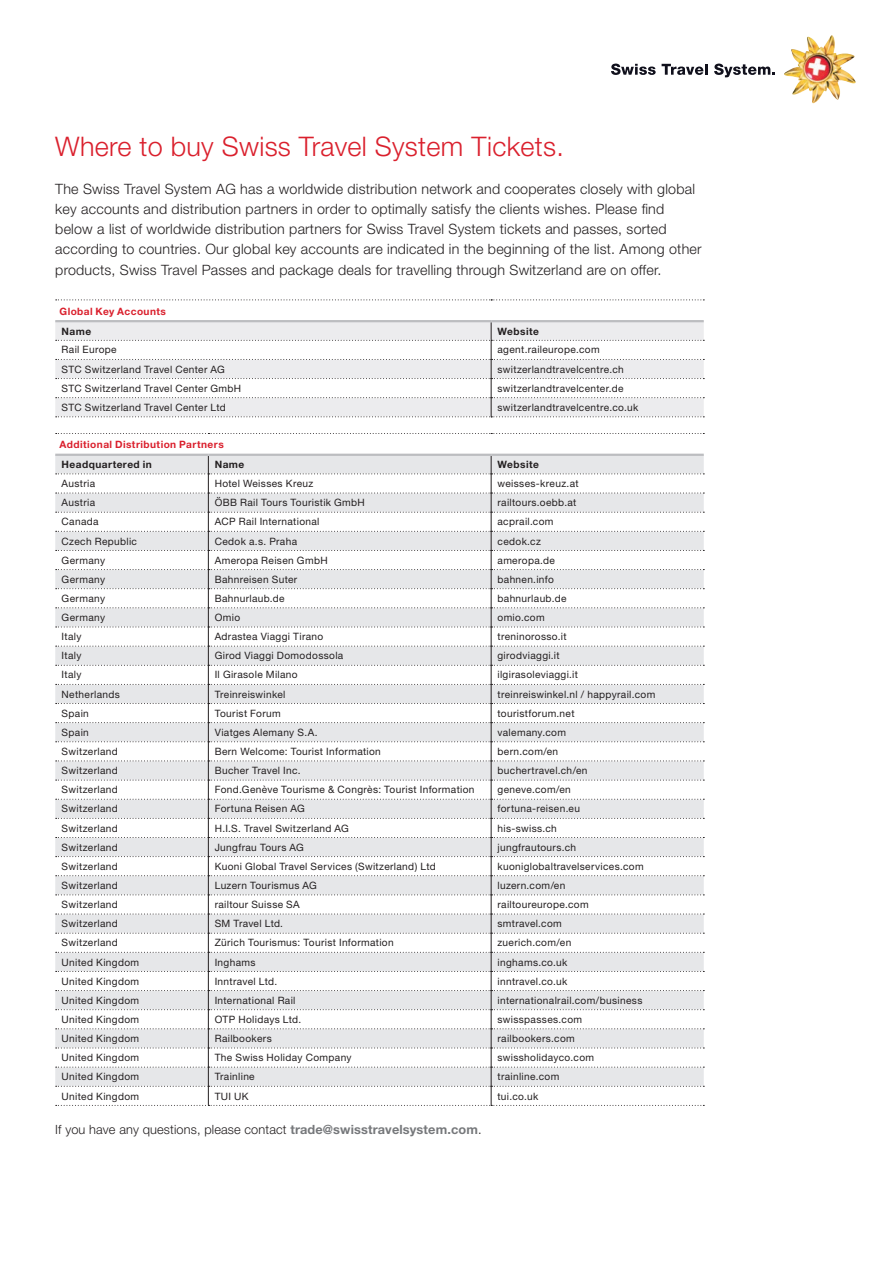
<style>
.page{position:relative;width:893px;height:1263px;background:#fff}
.page>*{position:absolute;margin:0;border:0;box-sizing:border-box;transform-origin:0 0}
.t1{font:300 27px "Helvetica Neue LT Pro";letter-spacing:.01em;color:#da202d}
.t2{font:300 14.25px/20.2px "Helvetica Neue LT Pro";letter-spacing:.015em;color:#231f20}
.t3{font:300 12.75px "Helvetica Neue LT Pro";letter-spacing:.01em;color:#231f20}
.t4{font:10.2px "Helvetica Neue LT Pro";letter-spacing:.035em;color:#231f20}
.t5{font:700 10.2px "Helvetica Neue LT Pro";letter-spacing:.045em;color:#da202d}
.t6{font:700 10.2px "Helvetica Neue LT Pro";letter-spacing:.045em;color:#231f20}
.s1{font-weight:700;color:#76787b}
</style>
<div class="page">
<svg style="left:55px;top:300px;width:649px;height:1px"></svg>
<svg style="left:56px;top:299px;width:648px;height:1px"></svg>
<svg style="left:56px;top:322px;width:648px;height:95px"></svg>
<hr style="left:55px;top:320px;width:436px;height:2px;background:#bcbdc0">
<hr style="left:491px;top:320px;width:213px;height:2px;background:#bcbdc0">
<svg style="left:56px;top:433px;width:648px;height:1px"></svg>
<svg style="left:56px;top:456px;width:648px;height:650px"></svg>
<hr style="left:55px;top:454px;width:153px;height:2px;background:#bcbdc0">
<hr style="left:208px;top:454px;width:283px;height:2px;background:#bcbdc0">
<hr style="left:491px;top:454px;width:213px;height:2px;background:#bcbdc0">
<img style="left:784px;top:35px;width:72px;height:68px">
<svg style="left:611px;top:64px;width:45px;height:11px"></svg>
<svg style="left:662px;top:64px;width:46px;height:11px"></svg>
<svg style="left:714px;top:64px;width:61px;height:13px"></svg>
<h1 class="t1" style="left:55px;top:130px;width:510px">Where to buy Swiss Travel System Tickets.</h1>
<p class="t2" style="left:55px;top:178px;width:648px">The Swiss Travel System AG has a worldwide distribution network and cooperates closely with global key accounts and distribution partners in order to optimally satisfy the clients wishes. Please find below a list of worldwide distribution partners for Swiss Travel System tickets and passes, sorted according to countries. Our global key accounts are indicated in the beginning of the list. Among other products, Swiss Travel Passes and package deals for travelling through Switzerland are on offer.</p>
<p class="t5" style="left:60px;top:305px;width:108px">Global Key Accounts</p>
<p class="t6" style="left:62px;top:325px;width:31px">Name</p>
<p class="t6" style="left:497px;top:325px;width:43px">Website</p>
<p class="t4" style="left:62px;top:344px;width:57px">Rail Europe</p>
<p class="t4" style="left:497px;top:344px;width:104px">agent.raileurope.com</p>
<p class="t4" style="left:62px;top:363px;width:165px">STC Switzerland Travel Center AG</p>
<p class="t4" style="left:497px;top:363px;width:128px">switzerlandtravelcentre.ch</p>
<p class="t4" style="left:62px;top:382px;width:181px">STC Switzerland Travel Center GmbH</p>
<p class="t4" style="left:497px;top:382px;width:128px">switzerlandtravelcenter.de</p>
<p class="t4" style="left:62px;top:401px;width:166px">STC Switzerland Travel Center Ltd</p>
<p class="t4" style="left:497px;top:401px;width:142px">switzerlandtravelcentre.co.uk</p>
<p class="t5" style="left:60px;top:438px;width:166px">Additional Distribution Partners</p>
<p class="t6" style="left:62px;top:458px;width:92px">Headquartered in</p>
<p class="t6" style="left:215px;top:458px;width:31px">Name</p>
<p class="t6" style="left:497px;top:458px;width:43px">Website</p>
<p class="t4" style="left:62px;top:477px;width:35px">Austria</p>
<p class="t4" style="left:215px;top:477px;width:100px">Hotel Weisses Kreuz</p>
<p class="t4" style="left:497px;top:477px;width:83px">weisses-kreuz.at</p>
<p class="t4" style="left:62px;top:496px;width:35px">Austria</p>
<p class="t4" style="left:215px;top:496px;width:152px">ÖBB Rail Tours Touristik GmbH</p>
<p class="t4" style="left:497px;top:496px;width:80px">railtours.oebb.at</p>
<p class="t4" style="left:62px;top:515px;width:38px">Canada</p>
<p class="t4" style="left:215px;top:515px;width:106px">ACP Rail International</p>
<p class="t4" style="left:497px;top:515px;width:58px">acprail.com</p>
<p class="t4" style="left:62px;top:535px;width:77px">Czech Republic</p>
<p class="t4" style="left:215px;top:535px;width:84px">Cedok a.s. Praha</p>
<p class="t4" style="left:497px;top:535px;width:45px">cedok.cz</p>
<p class="t4" style="left:62px;top:554px;width:45px">Germany</p>
<p class="t4" style="left:215px;top:554px;width:114px">Ameropa Reisen GmbH</p>
<p class="t4" style="left:497px;top:554px;width:59px">ameropa.de</p>
<p class="t4" style="left:62px;top:573px;width:45px">Germany</p>
<p class="t4" style="left:215px;top:573px;width:84px">Bahnreisen Suter</p>
<p class="t4" style="left:497px;top:573px;width:58px">bahnen.info</p>
<p class="t4" style="left:62px;top:592px;width:45px">Germany</p>
<p class="t4" style="left:215px;top:592px;width:71px">Bahnurlaub.de</p>
<p class="t4" style="left:497px;top:592px;width:70px">bahnurlaub.de</p>
<p class="t4" style="left:62px;top:611px;width:45px">Germany</p>
<p class="t4" style="left:215px;top:611px;width:27px">Omio</p>
<p class="t4" style="left:497px;top:611px;width:49px">omio.com</p>
<p class="t4" style="left:62px;top:630px;width:21px">Italy</p>
<p class="t4" style="left:215px;top:630px;width:110px">Adrastea Viaggi Tirano</p>
<p class="t4" style="left:497px;top:630px;width:71px">treninorosso.it</p>
<p class="t4" style="left:62px;top:649px;width:21px">Italy</p>
<p class="t4" style="left:215px;top:649px;width:130px">Girod Viaggi Domodossola</p>
<p class="t4" style="left:497px;top:649px;width:64px">girodviaggi.it</p>
<p class="t4" style="left:62px;top:668px;width:21px">Italy</p>
<p class="t4" style="left:215px;top:668px;width:85px">Il Girasole Milano</p>
<p class="t4" style="left:497px;top:668px;width:82px">ilgirasoleviaggi.it</p>
<p class="t4" style="left:62px;top:688px;width:60px">Netherlands</p>
<p class="t4" style="left:215px;top:688px;width:72px">Treinreiswinkel</p>
<p class="t4" style="left:497px;top:688px;width:159px">treinreiswinkel.nl / happyrail.com</p>
<p class="t4" style="left:62px;top:707px;width:29px">Spain</p>
<p class="t4" style="left:215px;top:707px;width:68px">Tourist Forum</p>
<p class="t4" style="left:497px;top:707px;width:79px">touristforum.net</p>
<p class="t4" style="left:62px;top:726px;width:29px">Spain</p>
<p class="t4" style="left:215px;top:726px;width:104px">Viatges Alemany S.A.</p>
<p class="t4" style="left:497px;top:726px;width:70px">valemany.com</p>
<p class="t4" style="left:62px;top:745px;width:58px">Switzerland</p>
<p class="t4" style="left:215px;top:745px;width:168px">Bern Welcome: Tourist Information</p>
<p class="t4" style="left:497px;top:745px;width:62px">bern.com/en</p>
<p class="t4" style="left:62px;top:764px;width:58px">Switzerland</p>
<p class="t4" style="left:215px;top:764px;width:87px">Bucher Travel Inc.</p>
<p class="t4" style="left:497px;top:764px;width:91px">buchertravel.ch/en</p>
<p class="t4" style="left:62px;top:783px;width:58px">Switzerland</p>
<p class="t4" style="left:215px;top:783px;width:261px">Fond.Genève Tourisme &amp; Congrès: Tourist Information</p>
<p class="t4" style="left:497px;top:783px;width:75px">geneve.com/en</p>
<p class="t4" style="left:62px;top:802px;width:58px">Switzerland</p>
<p class="t4" style="left:215px;top:802px;width:92px">Fortuna Reisen AG</p>
<p class="t4" style="left:497px;top:802px;width:84px">fortuna-reisen.eu</p>
<p class="t4" style="left:62px;top:822px;width:58px">Switzerland</p>
<p class="t4" style="left:215px;top:822px;width:136px">H.I.S. Travel Switzerland AG</p>
<p class="t4" style="left:497px;top:822px;width:61px">his-swiss.ch</p>
<p class="t4" style="left:62px;top:841px;width:58px">Switzerland</p>
<p class="t4" style="left:215px;top:841px;width:91px">Jungfrau Tours AG</p>
<p class="t4" style="left:497px;top:841px;width:80px">jungfrautours.ch</p>
<p class="t4" style="left:62px;top:860px;width:58px">Switzerland</p>
<p class="t4" style="left:215px;top:860px;width:222px">Kuoni Global Travel Services (Switzerland) Ltd</p>
<p class="t4" style="left:497px;top:860px;width:148px">kuoniglobaltravelservices.com</p>
<p class="t4" style="left:62px;top:879px;width:58px">Switzerland</p>
<p class="t4" style="left:215px;top:879px;width:104px">Luzern Tourismus AG</p>
<p class="t4" style="left:497px;top:879px;width:69px">luzern.com/en</p>
<p class="t4" style="left:62px;top:898px;width:58px">Switzerland</p>
<p class="t4" style="left:215px;top:898px;width:87px">railtour Suisse SA</p>
<p class="t4" style="left:497px;top:898px;width:93px">railtoureurope.com</p>
<p class="t4" style="left:62px;top:917px;width:58px">Switzerland</p>
<p class="t4" style="left:215px;top:917px;width:70px">SM Travel Ltd.</p>
<p class="t4" style="left:497px;top:917px;width:66px">smtravel.com</p>
<p class="t4" style="left:62px;top:936px;width:58px">Switzerland</p>
<p class="t4" style="left:215px;top:936px;width:180px">Zürich Tourismus: Tourist Information</p>
<p class="t4" style="left:497px;top:936px;width:75px">zuerich.com/en</p>
<p class="t4" style="left:62px;top:956px;width:79px">United Kingdom</p>
<p class="t4" style="left:215px;top:956px;width:42px">Inghams</p>
<p class="t4" style="left:497px;top:956px;width:71px">inghams.co.uk</p>
<p class="t4" style="left:62px;top:975px;width:79px">United Kingdom</p>
<p class="t4" style="left:215px;top:975px;width:64px">Inntravel Ltd.</p>
<p class="t4" style="left:497px;top:975px;width:71px">inntravel.co.uk</p>
<p class="t4" style="left:62px;top:994px;width:79px">United Kingdom</p>
<p class="t4" style="left:215px;top:994px;width:82px">International Rail</p>
<p class="t4" style="left:497px;top:994px;width:146px">internationalrail.com/business</p>
<p class="t4" style="left:62px;top:1013px;width:79px">United Kingdom</p>
<p class="t4" style="left:215px;top:1013px;width:88px">OTP Holidays Ltd.</p>
<p class="t4" style="left:497px;top:1013px;width:86px">swisspasses.com</p>
<p class="t4" style="left:62px;top:1032px;width:79px">United Kingdom</p>
<p class="t4" style="left:215px;top:1032px;width:59px">Railbookers</p>
<p class="t4" style="left:497px;top:1032px;width:79px">railbookers.com</p>
<p class="t4" style="left:62px;top:1051px;width:79px">United Kingdom</p>
<p class="t4" style="left:215px;top:1051px;width:138px">The Swiss Holiday Company</p>
<p class="t4" style="left:497px;top:1051px;width:98px">swissholidayco.com</p>
<p class="t4" style="left:62px;top:1070px;width:79px">United Kingdom</p>
<p class="t4" style="left:215px;top:1070px;width:41px">Trainline</p>
<p class="t4" style="left:497px;top:1070px;width:63px">trainline.com</p>
<p class="t4" style="left:62px;top:1089px;width:79px">United Kingdom</p>
<p class="t4" style="left:215px;top:1089px;width:35px">TUI UK</p>
<p class="t4" style="left:497px;top:1089px;width:42px">tui.co.uk</p>
<p class="t3" style="left:55px;top:1122px;width:428px">If you have any questions, please contact <span class="s1">trade@swisstravelsystem.com</span>.</p>
</div>
